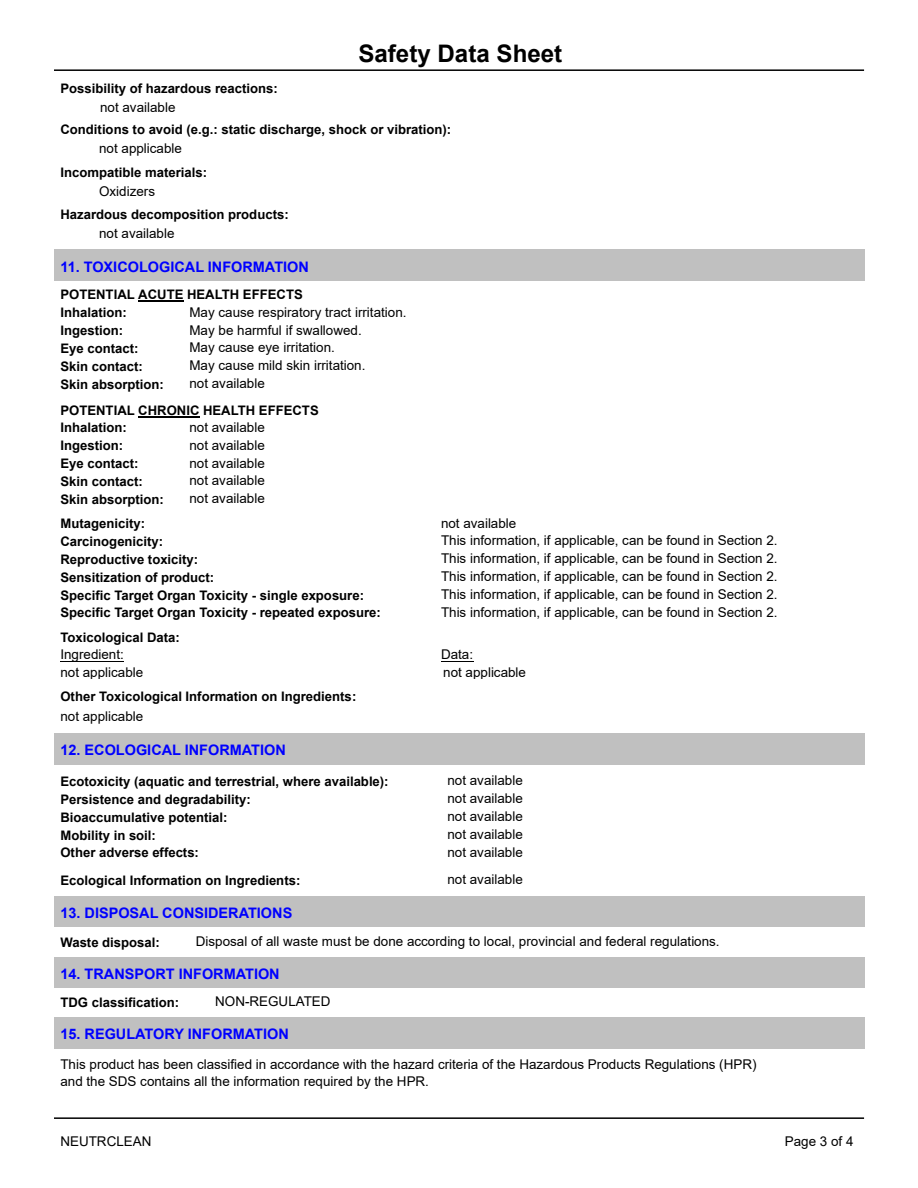
<style>
.page{position:relative;width:918px;height:1188px;background:#fff}
.page>*{position:absolute;margin:0;border:0;box-sizing:border-box;transform-origin:0 0}
.t1{font:700 24.15px "Arial";color:#000}
.t2{font:700 14.4px "Arial";color:#00f}
.t3{font:13.35px/17.1px "Arial";color:#000}
.t4{font:700 13.2px/17.9px "Arial";color:#000}
</style>
<div class="page">
<div style="left:54px;top:250px;width:810px;height:31px;background:#c0c0c0"></div>
<div style="left:54px;top:734px;width:810px;height:31px;background:#c0c0c0"></div>
<div style="left:54px;top:896px;width:810px;height:31px;background:#c0c0c0"></div>
<div style="left:54px;top:957px;width:810px;height:31px;background:#c0c0c0"></div>
<div style="left:54px;top:1017px;width:810px;height:31px;background:#c0c0c0"></div>
<hr style="left:54px;top:69px;width:810px;height:2px;background:#000">
<hr style="left:54px;top:1117px;width:810px;height:2px;background:#000">
<hr style="left:138px;top:301px;width:45px;height:1px;background:#000">
<hr style="left:138px;top:416px;width:61px;height:1px;background:#000">
<hr style="left:441px;top:661px;width:32px;height:1px;background:#000">
<hr style="left:60px;top:661px;width:64px;height:1px;background:#000">
<h1 class="t1" style="left:358px;top:37px;width:205px">Safety Data Sheet</h1>
<p class="t4" style="left:60px;top:79px;width:219px">Possibility of hazardous reactions:</p>
<p class="t3" style="left:100px;top:98px;width:77px">not available</p>
<p class="t4" style="left:60px;top:121px;width:392px">Conditions to avoid (e.g.: static discharge, shock or vibration):</p>
<p class="t3" style="left:99px;top:140px;width:84px">not applicable</p>
<p class="t4" style="left:60px;top:163px;width:148px">Incompatible materials:</p>
<p class="t3" style="left:99px;top:182px;width:57px">Oxidizers</p>
<p class="t4" style="left:60px;top:206px;width:230px">Hazardous decomposition products:</p>
<p class="t3" style="left:99px;top:225px;width:77px">not available</p>
<p class="t2" style="left:60px;top:256px;width:250px">11. TOXICOLOGICAL INFORMATION</p>
<p class="t4" style="left:60px;top:286px;width:244px">POTENTIAL ACUTE HEALTH EFFECTS<br>Inhalation:</p>
<p class="t3" style="left:189px;top:303px;width:219px">May cause respiratory tract irritation.</p>
<p class="t4" style="left:60px;top:322px;width:64px">Ingestion:</p>
<p class="t3" style="left:189px;top:321px;width:174px">May be harmful if swallowed.</p>
<p class="t4" style="left:60px;top:339px;width:80px">Eye contact:</p>
<p class="t3" style="left:189px;top:339px;width:147px">May cause eye irritation.</p>
<p class="t4" style="left:60px;top:357px;width:84px">Skin contact:</p>
<p class="t3" style="left:189px;top:357px;width:178px">May cause mild skin irritation.</p>
<p class="t4" style="left:60px;top:375px;width:105px">Skin absorption:</p>
<p class="t3" style="left:189px;top:375px;width:77px">not available</p>
<p class="t4" style="left:60px;top:401px;width:260px">POTENTIAL CHRONIC HEALTH EFFECTS<br>Inhalation:</p>
<p class="t3" style="left:189px;top:419px;width:77px">not available</p>
<p class="t4" style="left:60px;top:437px;width:64px">Ingestion:</p>
<p class="t3" style="left:189px;top:436px;width:77px">not available</p>
<p class="t4" style="left:60px;top:455px;width:80px">Eye contact:</p>
<p class="t3" style="left:189px;top:454px;width:77px">not available</p>
<p class="t4" style="left:60px;top:473px;width:84px">Skin contact:</p>
<p class="t3" style="left:189px;top:472px;width:77px">not available</p>
<p class="t4" style="left:60px;top:490px;width:105px">Skin absorption:</p>
<p class="t3" style="left:189px;top:490px;width:77px">not available</p>
<p class="t4" style="left:60px;top:515px;width:86px">Mutagenicity:</p>
<p class="t3" style="left:441px;top:514px;width:77px">not available</p>
<p class="t4" style="left:60px;top:533px;width:104px">Carcinogenicity:</p>
<p class="t3" style="left:441px;top:532px;width:338px">This information, if applicable, can be found in Section 2.</p>
<p class="t4" style="left:60px;top:550px;width:139px">Reproductive toxicity:</p>
<p class="t3" style="left:441px;top:550px;width:338px">This information, if applicable, can be found in Section 2.</p>
<p class="t4" style="left:60px;top:568px;width:155px">Sensitization of product:</p>
<p class="t3" style="left:441px;top:568px;width:338px">This information, if applicable, can be found in Section 2.</p>
<p class="t4" style="left:60px;top:586px;width:305px">Specific Target Organ Toxicity - single exposure:</p>
<p class="t3" style="left:441px;top:586px;width:338px">This information, if applicable, can be found in Section 2.</p>
<p class="t4" style="left:60px;top:604px;width:322px">Specific Target Organ Toxicity - repeated exposure:</p>
<p class="t3" style="left:441px;top:604px;width:338px">This information, if applicable, can be found in Section 2.</p>
<p class="t4" style="left:60px;top:629px;width:121px">Toxicological Data:</p>
<p class="t3" style="left:60px;top:646px;width:65px">Ingredient:</p>
<p class="t3" style="left:441px;top:646px;width:34px">Data:</p>
<p class="t3" style="left:60px;top:664px;width:84px">not applicable</p>
<p class="t3" style="left:443px;top:664px;width:84px">not applicable</p>
<p class="t4" style="left:60px;top:687px;width:297px">Other Toxicological Information on Ingredients:</p>
<p class="t3" style="left:60px;top:708px;width:84px">not applicable</p>
<p class="t2" style="left:60px;top:740px;width:227px">12. ECOLOGICAL INFORMATION</p>
<p class="t4" style="left:60px;top:773px;width:330px">Ecotoxicity (aquatic and terrestrial, where available):</p>
<p class="t3" style="left:447px;top:772px;width:77px">not available</p>
<p class="t4" style="left:60px;top:790px;width:192px">Persistence and degradability:</p>
<p class="t3" style="left:447px;top:790px;width:77px">not available</p>
<p class="t4" style="left:60px;top:808px;width:169px">Bioaccumulative potential:</p>
<p class="t3" style="left:447px;top:808px;width:77px">not available</p>
<p class="t4" style="left:60px;top:826px;width:97px">Mobility in soil:</p>
<p class="t3" style="left:447px;top:826px;width:77px">not available</p>
<p class="t4" style="left:60px;top:844px;width:140px">Other adverse effects:</p>
<p class="t3" style="left:447px;top:844px;width:77px">not available</p>
<p class="t4" style="left:60px;top:871px;width:241px">Ecological Information on Ingredients:</p>
<p class="t3" style="left:447px;top:871px;width:77px">not available</p>
<p class="t2" style="left:60px;top:903px;width:233px">13. DISPOSAL CONSIDERATIONS</p>
<p class="t4" style="left:60px;top:933px;width:101px">Waste disposal:</p>
<p class="t3" style="left:196px;top:933px;width:525px">Disposal of all waste must be done according to local, provincial and federal regulations.</p>
<p class="t2" style="left:60px;top:964px;width:221px">14. TRANSPORT INFORMATION</p>
<p class="t4" style="left:60px;top:993px;width:120px">TDG classification:</p>
<p class="t3" style="left:215px;top:993px;width:117px">NON-REGULATED</p>
<p class="t2" style="left:60px;top:1024px;width:230px">15. REGULATORY INFORMATION</p>
<p class="t3" style="left:60px;top:1056px;width:698px">This product has been classified in accordance with the hazard criteria of the Hazardous Products Regulations (HPR) and the SDS contains all the information required by the HPR.</p>
<p class="t3" style="left:60px;top:1133px;width:92px">NEUTRCLEAN</p>
<p class="t3" style="left:785px;top:1133px;width:70px">Page 3 of 4</p>
</div>
